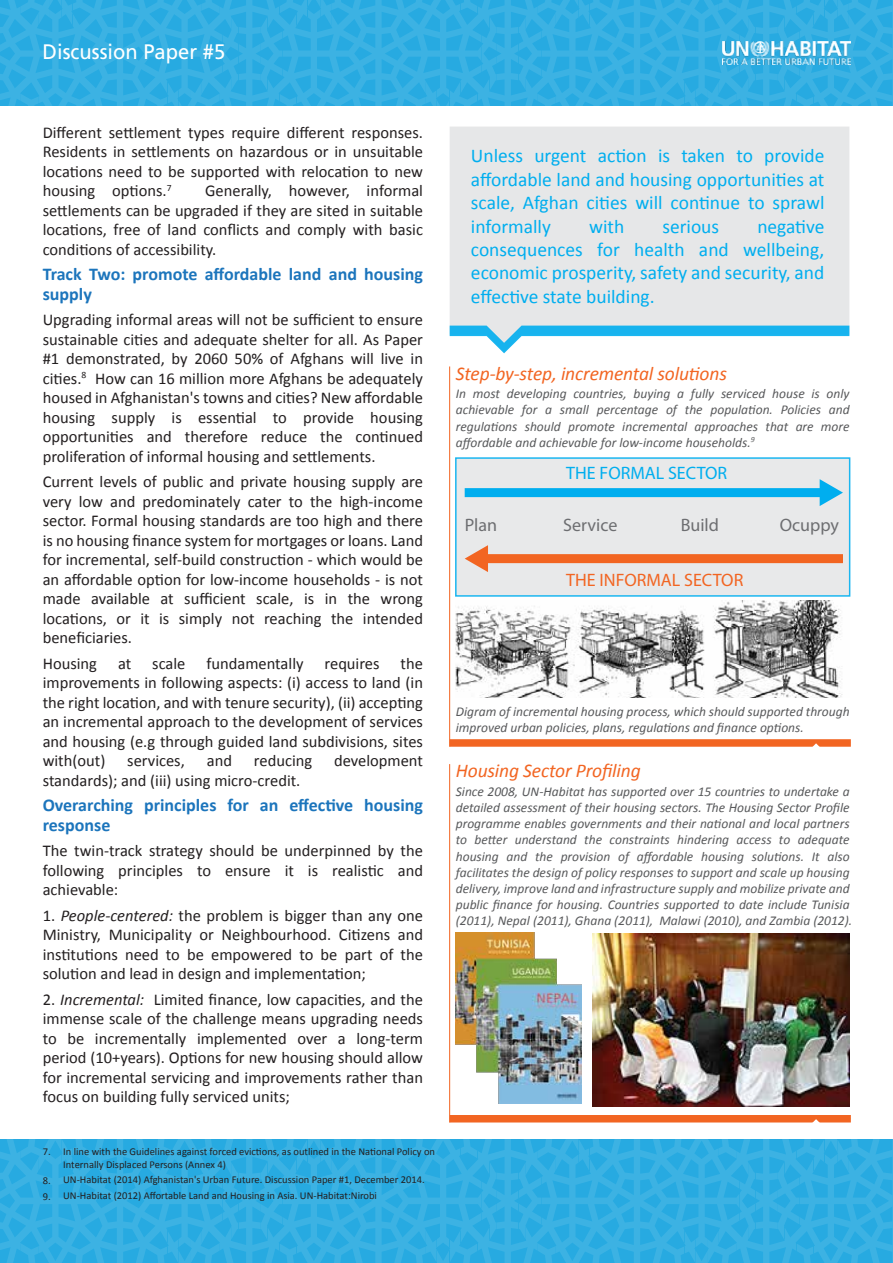
<style>
.page{position:relative;width:893px;height:1263px;background:#fff}
.page>*{position:absolute;margin:0;border:0;box-sizing:border-box;transform-origin:0 0}
.t1{font:21px "Frutiger LT Std";color:#fff;scale:.96 1}
.t2{font:19.5px/23.4px "Calibri";color:#00aeef;text-align:justify}
.t3{font:italic 19.5px "Calibri";letter-spacing:-.01em;color:#f26522}
.t4{font:700 18px/19.5px "Calibri";color:#1c75bc}
.t5{font:18px "Myriad Pro";color:#6d6e71}
.t6{font:18px "Myriad Pro";color:#f26522}
.t7{font:18px "Myriad Pro";color:#00aeef}
.t8{font:16.5px/19.5px "Calibri";color:#231f20;text-align:justify}
.t9{font:italic 13.5px/16.2px "Calibri";color:#58595b}
.t10{font:10.5px/12.6px "Calibri";color:#231f20}
.s1{font-style:italic}
</style>
<div class="page">
<div style="left:455px;top:457px;width:395px;height:140px;background:#e6e7e8"></div>
<svg style="left:0;top:1140px;width:893px;height:123px;background:#32aee2"></svg>
<svg style="left:0;top:0;width:893px;height:106px;background:#32aee2"></svg>
<img style="left:723px;top:42px;width:127px;height:22px">
<div style="left:450px;top:739px;width:401px;height:8px;background:#f26522"></div>
<hr style="left:449px;top:366px;width:1px;height:381px;background:#f26522">
<svg style="left:809px;top:743px;width:14px;height:4px"></svg>
<div style="left:450px;top:127px;width:399px;height:199px;background:#e6e7e8"></div>
<svg style="left:450px;top:326px;width:399px;height:27px"></svg>
<div style="left:465px;top:488px;width:359px;height:9px;background:#00aeef"></div>
<svg style="left:820px;top:479px;width:23px;height:27px"></svg>
<div style="left:484px;top:554px;width:359px;height:9px;background:#f26522"></div>
<svg style="left:465px;top:545px;width:23px;height:27px"></svg>
<img style="left:456px;top:601px;width:387px;height:97px">
<div style="left:450px;top:1115px;width:401px;height:7px;background:#f26522"></div>
<hr style="left:449px;top:764px;width:1px;height:358px;background:#f26522">
<svg style="left:809px;top:1119px;width:14px;height:4px"></svg>
<img style="left:456px;top:932px;width:125px;height:171px">
<img style="left:592px;top:934px;width:258px;height:172px">
<p class="t1" style="left:43px;top:39px;width:192px">Discussion Paper #5</p>
<p class="t8" style="left:43px;top:123px;width:382px">Different settlement types require different responses.<br>Residents in settlements on hazardous or in unsuitable locations need to be supported with relocation to new housing options.<sup>7</sup></p>
<p class="t8" style="left:43px;top:181px;width:382px;text-indent:162px">Generally, however, informal settlements can be upgraded if they are sited in suitable locations, free of land conflicts and comply with basic conditions of accessibility.</p>
<p class="t4" style="left:43px;top:265px;width:382px">Track Two: promote affordable land and housing supply</p>
<p class="t8" style="left:43px;top:310px;width:382px">Upgrading informal areas will not be sufficient to ensure sustainable cities and adequate shelter for all. As Paper #1 demonstrated, by 2060 50% of Afghans will live in cities.<sup>8</sup> How can 16 million more Afghans be adequately housed in Afghanistan's towns and cities? New affordable housing supply is essential to provide housing opportunities and therefore reduce the continued proliferation of informal housing and settlements.</p>
<p class="t8" style="left:43px;top:472px;width:382px">Current levels of public and private housing supply are very low and predominately cater to the high-income sector. Formal housing standards are too high and there is no housing finance system for mortgages or loans. Land for incremental, self-build construction - which would be an affordable option for low-income households - is not made available at sufficient scale, is in the wrong locations, or it is simply not reaching the intended beneficiaries.</p>
<p class="t8" style="left:43px;top:654px;width:56px">Housing</p>
<p class="t8" style="left:118px;top:654px;width:15px">at</p>
<p class="t8" style="left:152px;top:654px;width:35px">scale</p>
<p class="t8" style="left:206px;top:654px;width:99px">fundamentally</p>
<p class="t8" style="left:325px;top:654px;width:57px">requires</p>
<p class="t8" style="left:43px;top:654px;width:382px;text-indent:358px">the improvements in following aspects: (i) access to land (in the right location, and with tenure security), (ii) accepting an incremental approach to the development of services and housing (e.g through guided land subdivisions, sites with(out)</p>
<p class="t8" style="left:127px;top:751px;width:59px">services,</p>
<p class="t8" style="left:207px;top:751px;width:27px">and</p>
<p class="t8" style="left:254px;top:751px;width:60px">reducing</p>
<p class="t8" style="left:334px;top:751px;width:90px">development</p>
<p class="t8" style="left:43px;top:771px;width:259px">standards); and (iii) using micro-credit.</p>
<p class="t4" style="left:43px;top:796px;width:382px">Overarching principles for an effective housing response</p>
<p class="t8" style="left:43px;top:841px;width:382px">The twin-track strategy should be underpinned by the following principles to ensure it is realistic and achievable:</p>
<p class="t8" style="left:43px;top:906px;width:382px">1. <span class="s1">People-centered:</span> the problem is bigger than any one Ministry, Municipality or Neighbourhood. Citizens and institutions need to be empowered to be part of the solution and lead in design and implementation;</p>
<p class="t8" style="left:43px;top:990px;width:382px">2. <span class="s1">Incremental:</span> Limited finance, low capacities, and the immense scale of the challenge means upgrading needs to be incrementally implemented over a long-term period (10+years). Options for new housing should allow for incremental servicing and improvements rather than focus on building fully serviced units;</p>
<p class="t10" style="left:43px;top:1145px;width:9px">7.</p>
<p class="t10" style="left:43px;top:1173px;width:9px;line-height:15.8px">8.<br>9.</p>
<p class="t10" style="left:63px;top:1145px;width:373px">In line with the Guidelines against forced evictions, as outlined in the National Policy on<br>Internally Displaced Persons (Annex 4)</p>
<p class="t10" style="left:63px;top:1172px;width:363px;line-height:15.6px">UN-Habitat (2014) Afghanistan's Urban Future. Discussion Paper #1, December 2014.<br>UN-Habitat (2012) Affortable Land and Housing in Asia. UN-Habitat:Nirobi</p>
<p class="t2" style="left:471px;top:144px;width:355px">Unless urgent action is taken to provide affordable land and housing opportunities at scale, Afghan cities will continue to sprawl informally</p>
<p class="t2" style="left:589px;top:214px;width:37px">with</p>
<p class="t2" style="left:662px;top:214px;width:58px">serious</p>
<p class="t2" style="left:471px;top:214px;width:355px;text-indent:286px">negative consequences for health and wellbeing, economic prosperity, safety and security, and effective state building.</p>
<p class="t3" style="left:456px;top:360px;width:273px">Step-by-step, incremental solutions</p>
<p class="t9" style="left:456px;top:385px;width:395px;text-align:justify">In most developing countries, buying a fully serviced house is only achievable for a small percentage of the population. Policies and regulations should promote incremental approaches that are more affordable and achievable for low-income households.<sup>9</sup></p>
<p class="t7" style="left:566px;top:462px;width:163px">THE FORMAL SECTOR</p>
<p class="t5" style="left:465px;top:514px;width:34px">Plan</p>
<p class="t5" style="left:563px;top:514px;width:56px">Service</p>
<p class="t5" style="left:681px;top:514px;width:40px">Build</p>
<p class="t5" style="left:780px;top:514px;width:61px">Ocuppy</p>
<p class="t6" style="left:566px;top:569px;width:179px">THE INFORMAL SECTOR</p>
<p class="t9" style="left:456px;top:703px;width:395px">Digram of incremental housing process, which should supported through improved urban policies, plans, regulations and finance options.</p>
<p class="t3" style="left:456px;top:757px;width:186px">Housing Sector Profiling</p>
<p class="t9" style="left:456px;top:783px;width:398px">Since 2008, UN-Habitat has supported over 15 countries to undertake a detailed assessment of their housing sectors. The Housing Sector Profile programme enables governments and their national and local partners to better understand the constraints hindering access to adequate housing and the provision of affordable housing solutions. It also facilitates the design of policy responses to support and scale up housing delivery, improve land and infrastructure supply and mobilize private and public finance for housing. Countries supported to date include Tunisia (2011), Nepal (2011), Ghana (2011), Malawi (2010), and Zambia (2012).</p>
</div>
